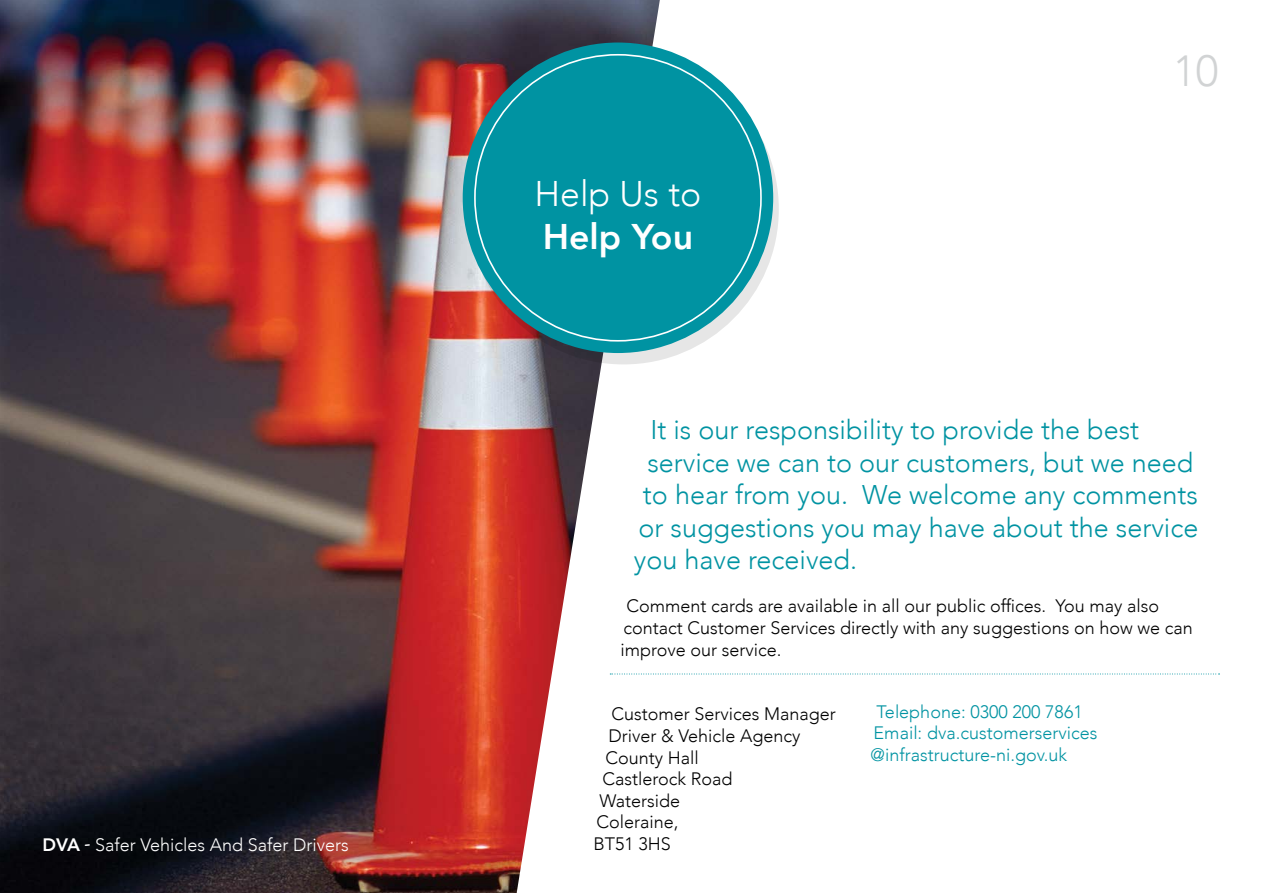
<style>
.page{position:relative;width:1263px;height:893px;background:#fff}
.page>*{position:absolute;margin:0;border:0;box-sizing:border-box;transform-origin:0 0}
.t1{font:300 43.5px "Avenir";color:#d1d3d4}
.t2{font:300 35.55px "Avenir";color:#fff}
.t3{font:800 35.55px "Avenir";color:#fff}
.t4{font:300 27px "Avenir";color:#0093a2}
.t5{font:300 18px/21.6px "Avenir";color:#000}
.t6{font:300 18px/21.6px "Avenir";color:#0093a2}
.t7{font:300 18px "Avenir";color:#fff}
.s1{font-weight:800}
.s2{font-family:"Adobe Garamond Pro";font-weight:700}
</style>
<div class="page">
<img style="left:0;top:0;width:660px;height:893px">
<svg style="left:468px;top:54px;width:311px;height:310px;background:#c3bbbd"></svg>
<div style="left:463px;top:43px;width:310px;height:310px;background:#0093a2;border-radius:50%"></div>
<svg style="left:610px;top:674px;width:609px;height:1px"></svg>
<p class="t7" style="left:43px;top:834px;width:308px"><span class="s1">DVA</span> <span class="s2">-</span> Safer Vehicles And Safer Drivers</p>
<p class="t2" style="left:534px;top:173px;width:168px">Help Us to</p>
<p class="t3" style="left:543px;top:209px;width:152px">Help You</p>
<p class="t1" style="left:1173px;top:45px;width:47px">10</p>
<p class="t4" style="left:650px;top:414px;width:490px">It is our responsibility to provide the best</p>
<p class="t4" style="left:647px;top:447px;width:547px">service we can to our customers, but we need</p>
<p class="t4" style="left:643px;top:479px;width:556px">to hear from you. We welcome any comments</p>
<p class="t4" style="left:638px;top:511px;width:561px">or suggestions you may have about the service</p>
<p class="t4" style="left:634px;top:544px;width:225px">you have received.</p>
<p class="t5" style="left:620px;top:595px;width:574px;text-indent:6px">Comment cards are available in all our public offices. You may also contact Customer Services directly with any suggestions on how we can improve our service.</p>
<p class="t5" style="left:608px;top:703px;width:229px">Customer Services Manager<br>Driver &amp; Vehicle Agency</p>
<p class="t5" style="left:605px;top:746px;width:95px">County Hall</p>
<p class="t5" style="left:602px;top:768px;width:132px">Castlerock Road</p>
<p class="t5" style="left:599px;top:790px;width:82px">Waterside</p>
<p class="t5" style="left:593px;top:811px;width:87px">Coleraine,<br>BT51 3HS</p>
<p class="t6" style="left:877px;top:700px;width:208px">Telephone: 0300 200 7861</p>
<p class="t6" style="left:871px;top:722px;width:228px">Email: dva.customerservices @infrastructure-ni.gov.uk</p>
</div>
